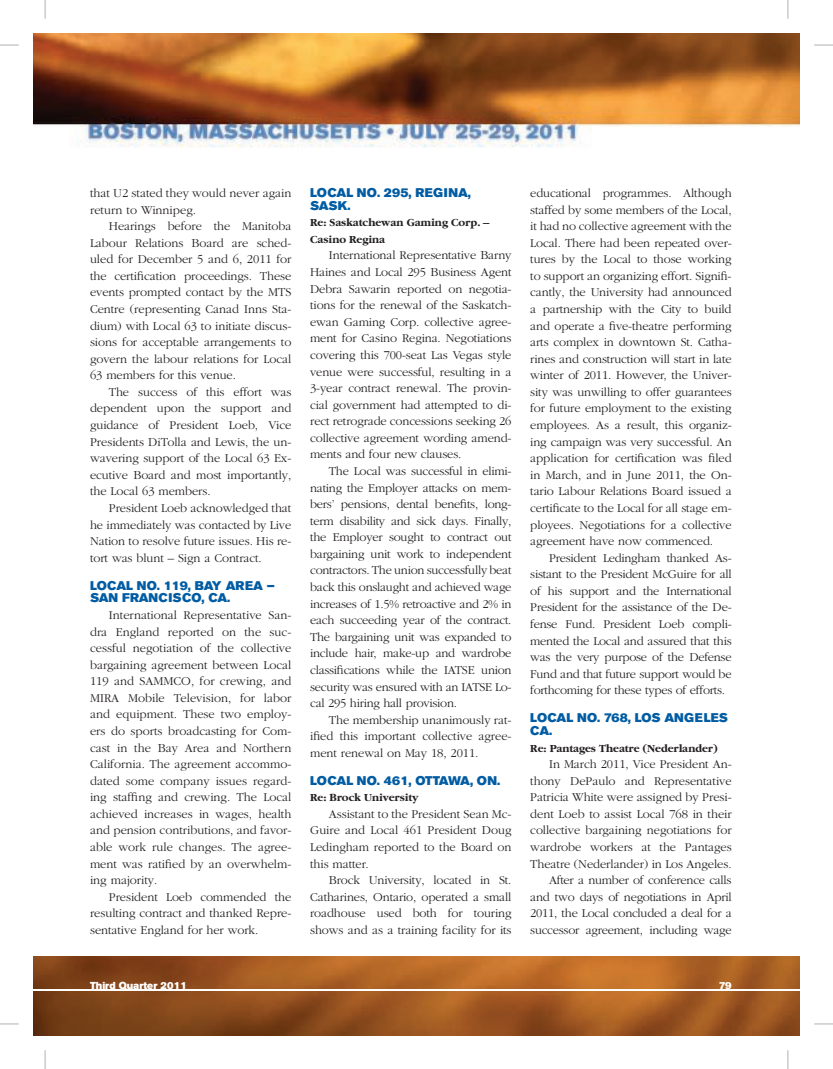
<style>
.page{position:relative;width:833px;height:1069px;background:#fff}
.page>*{position:absolute;margin:0;border:0;box-sizing:border-box;transform-origin:0 0}
.t1{font:300 12.5px/16.6px "Garamond";letter-spacing:-.005em;color:#231f20;text-align:justify}
.t2{font:12.5px/12.9px "Akzidenz Grotesk BE Super";letter-spacing:-.005em;color:#015ca3}
.t3{font:12.5px/12.9px "Akzidenz Grotesk BE Super";letter-spacing:.015em;color:#015ca3}
.t4{font:700 11.25px/16.6px "Garamond";letter-spacing:-.005em;color:#231f20}
.t5{font:10px "Akzidenz Grotesk BE Super";color:#fff}
</style>
<div class="page">
<img style="left:34px;top:956px;width:765px;height:79px">
<img style="left:34px;top:34px;width:765px;height:114px">
<svg style="left:34px;top:989px;width:11px;height:2px"></svg>
<hr style="left:45px;top:989px;width:754px;height:2px;background:#fff">
<svg style="left:787px;top:0;width:1px;height:19px"></svg>
<svg style="left:44px;top:0;width:2px;height:19px"></svg>
<svg style="left:814px;top:44px;width:19px;height:2px"></svg>
<svg style="left:0;top:44px;width:19px;height:2px"></svg>
<svg style="left:814px;top:1023px;width:19px;height:2px"></svg>
<svg style="left:0;top:1023px;width:19px;height:2px"></svg>
<svg style="left:787px;top:1050px;width:1px;height:19px"></svg>
<svg style="left:44px;top:1050px;width:2px;height:19px"></svg>
<p class="t1" style="left:90px;top:185px;width:203px">that U2 stated they would never again return to Winnipeg.</p>
<p class="t1" style="left:90px;top:218px;width:203px;text-indent:19px">Hearings before the Manitoba Labour Relations Board are sched&shy;uled for December 5 and 6, 2011 for the certification proceedings. These events prompted contact by the MTS Centre (representing Canad Inns Sta&shy;dium) with Local 63 to initiate discus&shy;sions for acceptable arrangements to govern the labour relations for Local 63 members for this venue.</p>
<p class="t1" style="left:90px;top:384px;width:203px;text-indent:19px">The success of this effort was dependent upon the support and guidance of President Loeb, Vice Presidents DiTolla and Lewis, the un&shy;wavering support of the Local 63 Ex&shy;ecutive Board and most importantly, the Local 63 members.</p>
<p class="t1" style="left:90px;top:500px;width:203px;text-indent:19px">President Loeb acknowledged that he immediately was contacted by Live Nation to resolve future issues. His re&shy;tort was blunt – Sign a Contract.</p>
<p class="t2" style="left:90px;top:579px;width:186px">LOCAL NO. 119, BAY AREA –<br>SAN FRANCISCO, CA.</p>
<p class="t1" style="left:90px;top:607px;width:203px;text-indent:19px">International Representative San&shy;dra England reported on the suc&shy;cessful negotiation of the collective bargaining agreement between Local 119 and SAMMCO, for crewing, and MIRA Mobile Television, for labor and equipment. These two employ&shy;ers do sports broadcasting for Com&shy;cast in the Bay Area and Northern California. The agreement accommo&shy;dated some company issues regard&shy;ing staffing and crewing. The Local achieved increases in wages, health and pension contributions, and favor&shy;able work rule changes. The agree&shy;ment was ratified by an overwhelm&shy;ing majority.</p>
<p class="t1" style="left:90px;top:888px;width:203px;text-indent:19px">President Loeb commended the resulting contract and thanked Repre&shy;sentative England for her work.</p>
<p class="t3" style="left:310px;top:186px;width:162px">LOCAL NO. 295, REGINA,<br>SASK.</p>
<p class="t4" style="left:310px;top:214px;width:180px">Re: Saskatchewan Gaming Corp. –<br>Casino Regina</p>
<p class="t1" style="left:310px;top:247px;width:203px;text-indent:19px">International Representative Barny Haines and Local 295 Business Agent Debra Sawarin reported on negotia&shy;tions for the renewal of the Saskatch&shy;ewan Gaming Corp. collective agree&shy;ment for Casino Regina. Negotiations covering this 700-seat Las Vegas style venue were successful, resulting in a 3-year contract renewal. The provin&shy;cial government had attempted to di&shy;rect retrograde concessions seeking 26 collective agreement wording amend&shy;ments and four new clauses.</p>
<p class="t1" style="left:310px;top:463px;width:203px;text-indent:19px">The Local was successful in elimi&shy;nating the Employer attacks on mem&shy;bers’ pensions, dental benefits, long&shy;term disability and sick days. Finally, the Employer sought to contract out bargaining unit work to independent contractors. The union successfully beat back this onslaught and achieved wage increases of 1.5% retroactive and 2% in each succeeding year of the contract.<br>The bargaining unit was expanded to include hair, make-up and wardrobe classifications while the IATSE union security was ensured with an IATSE Lo&shy;cal 295 hiring hall provision.</p>
<p class="t1" style="left:310px;top:711px;width:203px;text-indent:19px">The membership unanimously rat&shy;ified this important collective agree&shy;ment renewal on May 18, 2011.</p>
<p class="t2" style="left:310px;top:774px;width:191px">LOCAL NO. 461, OTTAWA, ON.</p>
<p class="t4" style="left:310px;top:789px;width:110px">Re: Brock University</p>
<p class="t1" style="left:310px;top:806px;width:203px;text-indent:19px">Assistant to the President Sean Mc-Guire and Local 461 President Doug Ledingham reported to the Board on this matter.</p>
<p class="t1" style="left:310px;top:872px;width:203px;text-indent:19px">Brock University, located in St.<br>Catharines, Ontario, operated a small roadhouse used both for touring shows and as a training facility for its</p>
<p class="t1" style="left:530px;top:185px;width:203px">educational programmes. Although staffed by some members of the Local, it had no collective agreement with the Local. There had been repeated over&shy;tures by the Local to those working to support an organizing effort. Signifi&shy;cantly, the University had announced a partnership with the City to build and operate a five-theatre performing arts complex in downtown St. Catha&shy;rines and construction will start in late winter of 2011. However, the Univer&shy;sity was unwilling to offer guarantees for future employment to the existing employees. As a result, this organiz&shy;ing campaign was very successful. An application for certification was filed in March, and in June 2011, the On&shy;tario Labour Relations Board issued a certificate to the Local for all stage em&shy;ployees. Negotiations for a collective agreement have now commenced.</p>
<p class="t1" style="left:530px;top:549px;width:203px;text-indent:19px">President Ledingham thanked As&shy;sistant to the President McGuire for all of his support and the International President for the assistance of the De&shy;fense Fund. President Loeb compli&shy;mented the Local and assured that this was the very purpose of the Defense Fund and that future support would be forthcoming for these types of efforts.</p>
<p class="t2" style="left:530px;top:711px;width:199px">LOCAL NO. 768, LOS ANGELES<br>CA.</p>
<p class="t4" style="left:530px;top:739px;width:189px">Re: Pantages Theatre (Nederlander)</p>
<p class="t1" style="left:530px;top:756px;width:203px;text-align:right">In March 2011, Vice President An&shy;thony DePaulo and Representative Patricia White were assigned by Presi&shy;dent Loeb to assist Local 768 in their collective bargaining negotiations for wardrobe workers at the Pantages Theatre (Nederlander) in Los Angeles.<br>After a number of conference calls and two days of negotiations in April 2011, the Local concluded a deal for a successor agreement, including wage</p>
<p class="t5" style="left:90px;top:979px;width:98px">Third Quarter 2011</p>
<p class="t5" style="left:719px;top:979px;width:14px">79</p>
</div>
